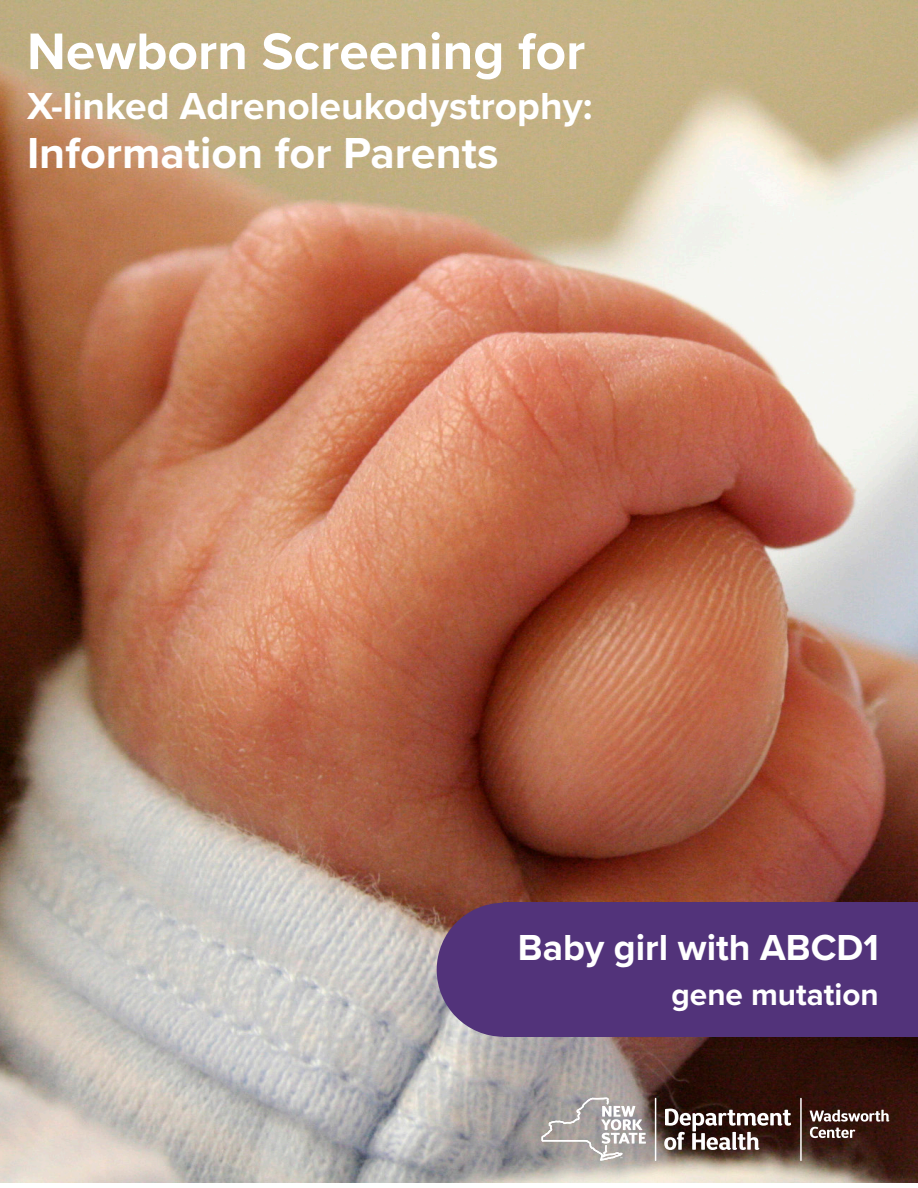
<style>
.page{position:relative;width:918px;height:1188px;background:#fff}
.page>*{position:absolute;margin:0;border:0;box-sizing:border-box;transform-origin:0 0}
.t1{font:700 53.25px "Proxima Nova";color:#fff}
.t2{font:700 45px "Proxima Nova";color:#fff}
.t3{font:700 39px "Proxima Nova";color:#fff}
.t4{font:700 37.5px "Proxima Nova";color:#fff}
.t5{font:700 31.5px "Proxima Nova";color:#fff}
</style>
<div class="page">
<img style="left:0;top:0;width:918px;height:1183px">
<div style="left:437px;top:903px;width:134px;height:134px;background:#52337a;border-radius:50%"></div>
<div style="left:504px;top:903px;width:414px;height:134px;background:#52337a"></div>
<svg style="left:664px;top:1109px;width:127px;height:41px"></svg>
<hr style="left:655px;top:1098px;width:1px;height:63px;background:#fff">
<svg style="left:541px;top:1098px;width:105px;height:63px;background:#b1acab"></svg>
<hr style="left:800px;top:1098px;width:2px;height:63px;background:#fff">
<svg style="left:810px;top:1110px;width:79px;height:28px"></svg>
<p class="t1" style="left:27px;top:20px;width:560px">Newborn Screening for</p>
<p class="t3" style="left:27px;top:82px;width:567px">X-linked Adrenoleukodystrophy:</p>
<p class="t2" style="left:27px;top:126px;width:473px">Information for Parents</p>
<p class="t4" style="left:518px;top:925px;width:363px">Baby girl with ABCD1</p>
<p class="t5" style="left:671px;top:975px;width:209px">gene mutation</p>
</div>
